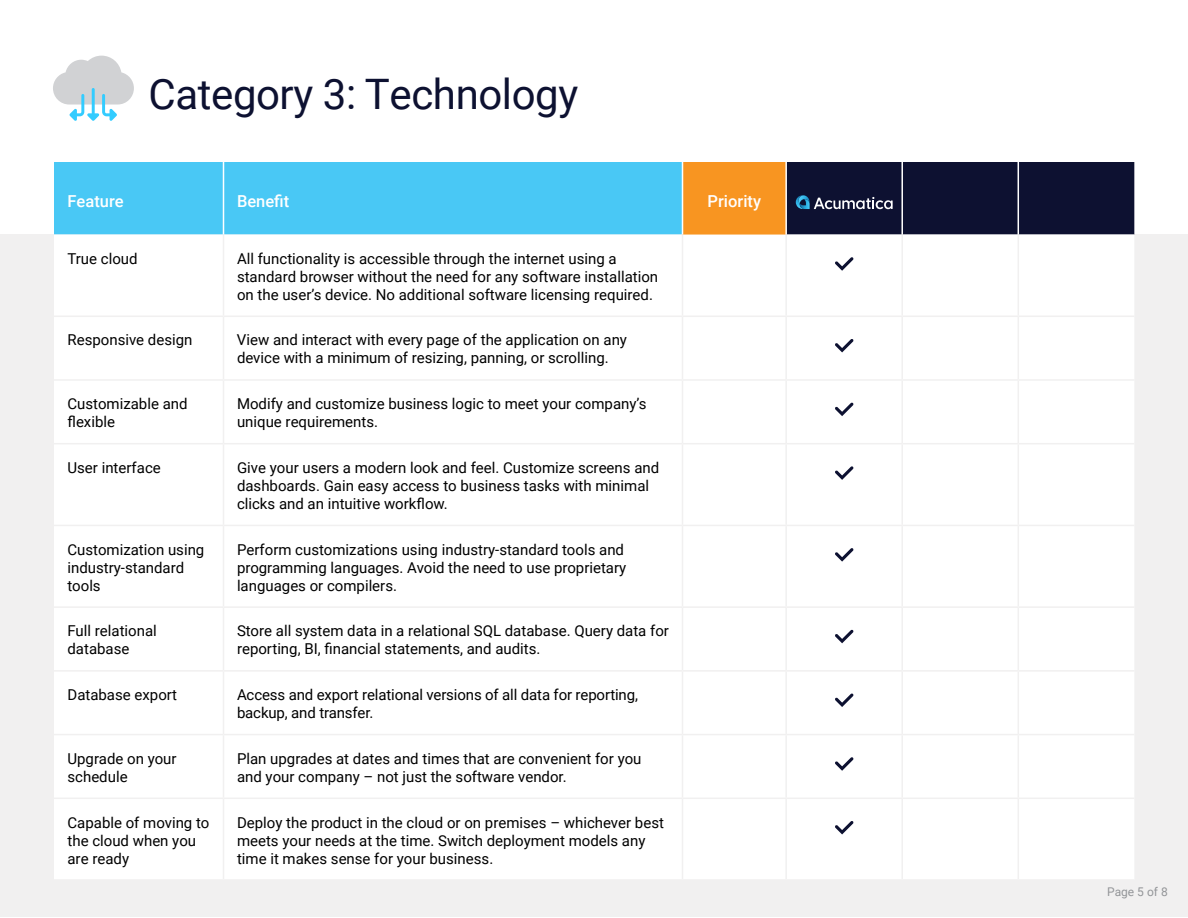
<style>
.page{position:relative;width:1188px;height:918px;background:#fff}
.page>*{position:absolute;margin:0;border:0;box-sizing:border-box;transform-origin:0 0}
.t1{font:42px "Roboto";letter-spacing:-.01em;color:#0d1131}
.t2{font:500 16.5px "Roboto";color:#fff}
.t3{font:15px/18px "Roboto";color:#000}
.t4{font:12px "Roboto";color:#939598}
</style>
<div class="page">
<div style="left:0;top:234px;width:1187px;height:683px;background:#f1f0f0"></div>
<div style="left:54px;top:162px;width:628px;height:73px;background:#49c8f5"></div>
<div style="left:682px;top:162px;width:104px;height:73px;background:#f89521"></div>
<div style="left:54px;top:235px;width:1080px;height:644px;background:#fff"></div>
<hr style="left:223px;top:162px;width:1px;height:73px;background:#fff">
<hr style="left:682px;top:162px;width:1px;height:73px;background:#fff">
<hr style="left:785px;top:162px;width:2px;height:73px;background:#fff">
<hr style="left:223px;top:235px;width:1px;height:81px;background:#f1f0f0">
<hr style="left:682px;top:235px;width:1px;height:81px;background:#f1f0f0">
<hr style="left:785px;top:235px;width:2px;height:81px;background:#f1f0f0">
<hr style="left:901px;top:235px;width:2px;height:81px;background:#f1f0f0">
<hr style="left:1018px;top:235px;width:1px;height:81px;background:#f1f0f0">
<hr style="left:54px;top:316px;width:170px;height:1px;background:#f1f0f0">
<hr style="left:224px;top:316px;width:458px;height:1px;background:#f1f0f0">
<hr style="left:223px;top:317px;width:1px;height:62px;background:#f1f0f0">
<hr style="left:682px;top:316px;width:104px;height:1px;background:#f1f0f0">
<hr style="left:682px;top:317px;width:1px;height:62px;background:#f1f0f0">
<hr style="left:786px;top:316px;width:116px;height:1px;background:#f1f0f0">
<hr style="left:785px;top:317px;width:2px;height:62px;background:#f1f0f0">
<hr style="left:902px;top:316px;width:116px;height:1px;background:#f1f0f0">
<hr style="left:901px;top:317px;width:2px;height:62px;background:#f1f0f0">
<hr style="left:1018px;top:316px;width:116px;height:1px;background:#f1f0f0">
<hr style="left:1018px;top:317px;width:1px;height:62px;background:#f1f0f0">
<hr style="left:54px;top:379px;width:170px;height:2px;background:#f1f0f0">
<hr style="left:224px;top:379px;width:458px;height:2px;background:#f1f0f0">
<hr style="left:223px;top:381px;width:1px;height:62px;background:#f1f0f0">
<hr style="left:682px;top:379px;width:104px;height:2px;background:#f1f0f0">
<hr style="left:682px;top:381px;width:1px;height:62px;background:#f1f0f0">
<hr style="left:786px;top:379px;width:116px;height:2px;background:#f1f0f0">
<hr style="left:785px;top:381px;width:2px;height:62px;background:#f1f0f0">
<hr style="left:902px;top:379px;width:116px;height:2px;background:#f1f0f0">
<hr style="left:901px;top:381px;width:2px;height:62px;background:#f1f0f0">
<hr style="left:1018px;top:379px;width:116px;height:2px;background:#f1f0f0">
<hr style="left:1018px;top:381px;width:1px;height:62px;background:#f1f0f0">
<hr style="left:54px;top:443px;width:170px;height:1px;background:#f1f0f0">
<hr style="left:224px;top:443px;width:458px;height:1px;background:#f1f0f0">
<hr style="left:223px;top:444px;width:1px;height:81px;background:#f1f0f0">
<hr style="left:682px;top:443px;width:104px;height:1px;background:#f1f0f0">
<hr style="left:682px;top:444px;width:1px;height:81px;background:#f1f0f0">
<hr style="left:786px;top:443px;width:116px;height:1px;background:#f1f0f0">
<hr style="left:785px;top:444px;width:2px;height:81px;background:#f1f0f0">
<hr style="left:902px;top:443px;width:116px;height:1px;background:#f1f0f0">
<hr style="left:901px;top:444px;width:2px;height:81px;background:#f1f0f0">
<hr style="left:1018px;top:443px;width:116px;height:1px;background:#f1f0f0">
<hr style="left:1018px;top:444px;width:1px;height:81px;background:#f1f0f0">
<hr style="left:54px;top:525px;width:170px;height:1px;background:#f1f0f0">
<hr style="left:224px;top:525px;width:458px;height:1px;background:#f1f0f0">
<hr style="left:223px;top:526px;width:1px;height:80px;background:#f1f0f0">
<hr style="left:682px;top:525px;width:104px;height:1px;background:#f1f0f0">
<hr style="left:682px;top:526px;width:1px;height:80px;background:#f1f0f0">
<hr style="left:786px;top:525px;width:116px;height:1px;background:#f1f0f0">
<hr style="left:785px;top:526px;width:2px;height:80px;background:#f1f0f0">
<hr style="left:902px;top:525px;width:116px;height:1px;background:#f1f0f0">
<hr style="left:901px;top:526px;width:2px;height:80px;background:#f1f0f0">
<hr style="left:1018px;top:525px;width:116px;height:1px;background:#f1f0f0">
<hr style="left:1018px;top:526px;width:1px;height:80px;background:#f1f0f0">
<hr style="left:54px;top:606px;width:170px;height:2px;background:#f1f0f0">
<hr style="left:224px;top:606px;width:458px;height:2px;background:#f1f0f0">
<hr style="left:223px;top:608px;width:1px;height:62px;background:#f1f0f0">
<hr style="left:682px;top:606px;width:104px;height:2px;background:#f1f0f0">
<hr style="left:682px;top:608px;width:1px;height:62px;background:#f1f0f0">
<hr style="left:786px;top:606px;width:116px;height:2px;background:#f1f0f0">
<hr style="left:785px;top:608px;width:2px;height:62px;background:#f1f0f0">
<hr style="left:902px;top:606px;width:116px;height:2px;background:#f1f0f0">
<hr style="left:901px;top:608px;width:2px;height:62px;background:#f1f0f0">
<hr style="left:1018px;top:606px;width:116px;height:2px;background:#f1f0f0">
<hr style="left:1018px;top:608px;width:1px;height:62px;background:#f1f0f0">
<hr style="left:54px;top:670px;width:170px;height:2px;background:#f1f0f0">
<hr style="left:224px;top:670px;width:458px;height:2px;background:#f1f0f0">
<hr style="left:223px;top:672px;width:1px;height:62px;background:#f1f0f0">
<hr style="left:682px;top:670px;width:104px;height:2px;background:#f1f0f0">
<hr style="left:682px;top:672px;width:1px;height:62px;background:#f1f0f0">
<hr style="left:786px;top:670px;width:116px;height:2px;background:#f1f0f0">
<hr style="left:785px;top:672px;width:2px;height:62px;background:#f1f0f0">
<hr style="left:902px;top:670px;width:116px;height:2px;background:#f1f0f0">
<hr style="left:901px;top:672px;width:2px;height:62px;background:#f1f0f0">
<hr style="left:1018px;top:670px;width:116px;height:2px;background:#f1f0f0">
<hr style="left:1018px;top:672px;width:1px;height:62px;background:#f1f0f0">
<hr style="left:54px;top:734px;width:170px;height:1px;background:#f1f0f0">
<hr style="left:224px;top:734px;width:458px;height:1px;background:#f1f0f0">
<hr style="left:223px;top:735px;width:1px;height:63px;background:#f1f0f0">
<hr style="left:682px;top:734px;width:104px;height:1px;background:#f1f0f0">
<hr style="left:682px;top:735px;width:1px;height:63px;background:#f1f0f0">
<hr style="left:786px;top:734px;width:116px;height:1px;background:#f1f0f0">
<hr style="left:785px;top:735px;width:2px;height:63px;background:#f1f0f0">
<hr style="left:902px;top:734px;width:116px;height:1px;background:#f1f0f0">
<hr style="left:901px;top:735px;width:2px;height:63px;background:#f1f0f0">
<hr style="left:1018px;top:734px;width:116px;height:1px;background:#f1f0f0">
<hr style="left:1018px;top:735px;width:1px;height:63px;background:#f1f0f0">
<hr style="left:54px;top:798px;width:170px;height:1px;background:#f1f0f0">
<hr style="left:224px;top:798px;width:458px;height:1px;background:#f1f0f0">
<hr style="left:223px;top:799px;width:1px;height:80px;background:#f1f0f0">
<hr style="left:682px;top:798px;width:104px;height:1px;background:#f1f0f0">
<hr style="left:682px;top:799px;width:1px;height:80px;background:#f1f0f0">
<hr style="left:786px;top:798px;width:116px;height:1px;background:#f1f0f0">
<hr style="left:785px;top:799px;width:2px;height:80px;background:#f1f0f0">
<hr style="left:902px;top:798px;width:116px;height:1px;background:#f1f0f0">
<hr style="left:901px;top:799px;width:2px;height:80px;background:#f1f0f0">
<hr style="left:1018px;top:798px;width:116px;height:1px;background:#f1f0f0">
<hr style="left:1018px;top:799px;width:1px;height:80px;background:#f1f0f0">
<div style="left:786px;top:162px;width:348px;height:73px;background:#0d1131"></div>
<svg style="left:835px;top:257px;width:19px;height:14px"></svg>
<svg style="left:835px;top:339px;width:19px;height:13px"></svg>
<svg style="left:835px;top:403px;width:19px;height:13px"></svg>
<svg style="left:835px;top:466px;width:19px;height:14px"></svg>
<svg style="left:835px;top:548px;width:19px;height:14px"></svg>
<svg style="left:835px;top:630px;width:19px;height:13px"></svg>
<svg style="left:835px;top:693px;width:19px;height:14px"></svg>
<svg style="left:835px;top:757px;width:19px;height:14px"></svg>
<svg style="left:835px;top:821px;width:19px;height:13px"></svg>
<svg style="left:53px;top:56px;width:81px;height:65px"></svg>
<h1 class="t1" style="left:148px;top:65px;width:431px">Category 3: Technology</h1>
<p class="t2" style="left:68px;top:189px;width:58px">Feature</p>
<p class="t2" style="left:237px;top:189px;width:54px">Benefit</p>
<p class="t2" style="left:708px;top:189px;width:55px">Priority</p>
<p class="t3" style="left:68px;top:249px;width:72px">True cloud</p>
<p class="t3" style="left:237px;top:249px;width:423px">All functionality is accessible through the internet using a standard browser without the need for any software installation on the user’s device. No additional software licensing required.</p>
<p class="t3" style="left:68px;top:331px;width:126px">Responsive design</p>
<p class="t3" style="left:237px;top:331px;width:392px">View and interact with every page of the application on any device with a minimum of resizing, panning, or scrolling.</p>
<p class="t3" style="left:68px;top:394px;width:122px">Customizable and flexible</p>
<p class="t3" style="left:237px;top:394px;width:411px">Modify and customize business logic to meet your company’s unique requirements.</p>
<p class="t3" style="left:68px;top:458px;width:95px">User interface</p>
<p class="t3" style="left:237px;top:458px;width:424px">Give your users a modern look and feel. Customize screens and dashboards. Gain easy access to business tasks with minimal clicks and an intuitive workflow.</p>
<p class="t3" style="left:68px;top:540px;width:138px">Customization using industry-standard tools</p>
<p class="t3" style="left:237px;top:540px;width:391px">Perform customizations using industry-standard tools and programming languages. Avoid the need to use proprietary languages or compilers.</p>
<p class="t3" style="left:68px;top:621px;width:91px">Full relational database</p>
<p class="t3" style="left:237px;top:621px;width:434px">Store all system data in a relational SQL database. Query data for reporting, BI, financial statements, and audits.</p>
<p class="t3" style="left:68px;top:685px;width:111px">Database export</p>
<p class="t3" style="left:237px;top:685px;width:403px">Access and export relational versions of all data for reporting, backup, and transfer.</p>
<p class="t3" style="left:68px;top:749px;width:111px">Upgrade on your schedule</p>
<p class="t3" style="left:237px;top:749px;width:406px">Plan upgrades at dates and times that are convenient for you and your company – not just the software vendor.</p>
<p class="t3" style="left:68px;top:813px;width:143px">Capable of moving to the cloud when you are ready</p>
<p class="t3" style="left:237px;top:813px;width:429px">Deploy the product in the cloud or on premises – whichever best meets your needs at the time. Switch deployment models any time it makes sense for your business.</p>
<p class="t4" style="left:1107px;top:883px;width:62px">Page 5 of 8</p>
</div>
